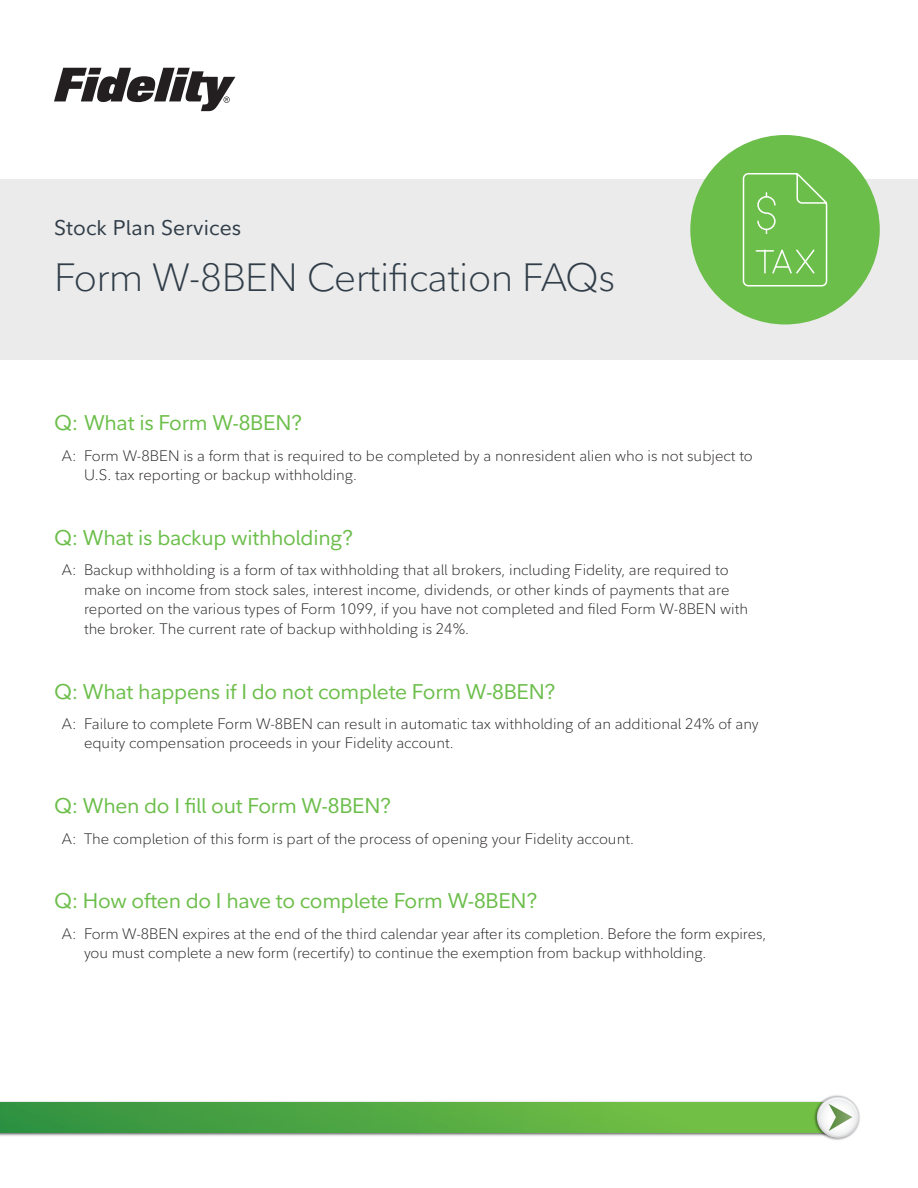
<style>
.page{position:relative;width:918px;height:1188px;background:#fff}
.page>*{position:absolute;margin:0;border:0;box-sizing:border-box;transform-origin:0 0}
.t1{font:300 39px "Fidelity Sans";letter-spacing:-.01em;color:#303d48}
.t2{font:21px "Fidelity Sans";letter-spacing:-.01em;color:#6cbe4b}
.t3{font:21px "Fidelity Sans";letter-spacing:.01em;color:#303d48}
.t4{font:300 15px/19.5px "Fidelity Sans";color:#231f20}
</style>
<div class="page">
<div style="left:0;top:179px;width:918px;height:181px;background:#ebebeb"></div>
<div style="left:690px;top:135px;width:190px;height:189px;background:#6cbe4b;border-radius:50%"></div>
<svg style="left:742px;top:173px;width:86px;height:114px"></svg>
<img style="left:826px;top:1095px;width:34px;height:45px">
<svg style="left:817px;top:1096px;width:42px;height:42px"></svg>
<svg style="left:0;top:1098px;width:857px;height:40px;background:#7ab96c"></svg>
<svg style="left:54px;top:68px;width:181px;height:43px"></svg>
<h2 class="t3" style="left:54px;top:214px;width:189px">Stock Plan Services</h2>
<h1 class="t1" style="left:54px;top:252px;width:563px">Form W-8BEN Certification FAQs</h1>
<h2 class="t2" style="left:54px;top:409px;width:250px">Q: What is Form W-8BEN?</h2>
<p class="t4" style="left:84px;top:446px;width:670px;text-indent:-22px">A: Form W-8BEN is a form that is required to be completed by a nonresident alien who is not subject to<br>U.S. tax reporting or backup withholding.</p>
<h2 class="t2" style="left:54px;top:524px;width:300px">Q: What is backup withholding?</h2>
<p class="t4" style="left:84px;top:560px;width:666px;text-indent:-22px">A: Backup withholding is a form of tax withholding that all brokers, including Fidelity, are required to make on income from stock sales, interest income, dividends, or other kinds of payments that are reported on the various types of Form 1099, if you have not completed and filed Form W-8BEN with the broker. The current rate of backup withholding is 24%.</p>
<h2 class="t2" style="left:54px;top:678px;width:503px">Q: What happens if I do not complete Form W-8BEN?</h2>
<p class="t4" style="left:84px;top:714px;width:676px;text-indent:-22px">A: Failure to complete Form W-8BEN can result in automatic tax withholding of an additional 24% of any equity compensation proceeds in your Fidelity account.</p>
<h2 class="t2" style="left:54px;top:792px;width:339px">Q: When do I fill out Form W-8BEN?</h2>
<p class="t4" style="left:62px;top:829px;width:574px">A: The completion of this form is part of the process of opening your Fidelity account.</p>
<h2 class="t2" style="left:54px;top:887px;width:485px">Q: How often do I have to complete Form W-8BEN?</h2>
<p class="t4" style="left:84px;top:924px;width:684px;text-indent:-22px">A: Form W-8BEN expires at the end of the third calendar year after its completion. Before the form expires, you must complete a new form (recertify) to continue the exemption from backup withholding.</p>
</div>
